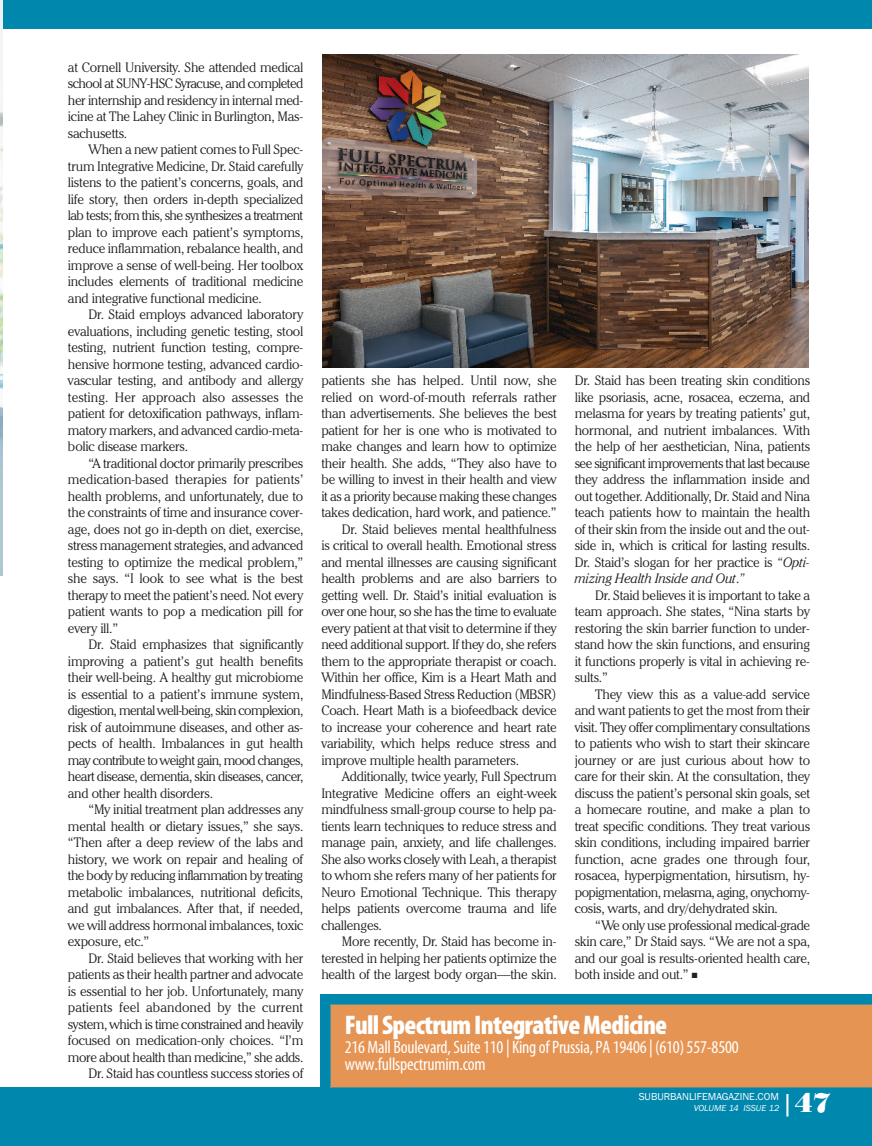
<style>
.page{position:relative;width:872px;height:1146px;background:#fff}
.page>*{position:absolute;margin:0;border:0;box-sizing:border-box;transform-origin:0 0}
.t1{font:900 condensed 27px "Myriad Pro";letter-spacing:-.025em;color:#fff}
.t2{font:27px "Bodoni Poster";color:#fff}
.t3{font:condensed 18px/16.5px "Myriad Pro";letter-spacing:-.01em;color:#fff}
.t4{font:300 13.5px/16.5px "Cheltenham IT Cby BT";letter-spacing:-.015em;color:#231f20;text-align:justify}
.t5{font:10.5px "Franklin Gothic";color:#fff}
.t6{font:italic 9px "Franklin Gothic";color:#fff}
.s1{font-style:italic}
.s2{font-family:"Franklin Gothic"}
</style>
<div class="page">
<div style="left:0;top:0;width:872px;height:28px;background:#0087ae"></div>
<img style="left:0;top:3px;width:2px;height:573px">
<div style="left:320px;top:994px;width:552px;height:11px;background:#0087ae"></div>
<div style="left:320px;top:995px;width:10px;height:93px;background:#0087ae"></div>
<div style="left:0;top:1087px;width:872px;height:59px;background:#0087ae"></div>
<div style="left:330px;top:1005px;width:542px;height:83px;background:#e59453"></div>
<img style="left:322px;top:54px;width:487px;height:313px">
<p class="t4" style="left:68px;top:60px;width:237px">at Cornell University. She attended medical school at SUNY-HSC Syracuse, and completed her internship and residency in internal med&shy;icine at The Lahey Clinic in Burlington, Mas&shy;sachusetts.</p>
<p class="t4" style="left:68px;top:143px;width:237px;text-indent:21px">When a new patient comes to Full Spec&shy;trum Integrative Medicine, Dr. Staid carefully listens to the patient’s concerns, goals, and life story, then orders in-depth specialized lab tests; from this, she synthesizes a treatment plan to improve each patient’s symptoms, reduce inflammation, rebalance health, and improve a sense of well-being. Her toolbox includes elements of traditional medicine and integrative functional medicine.</p>
<p class="t4" style="left:68px;top:308px;width:237px;text-indent:21px">Dr. Staid employs advanced laboratory evaluations, including genetic testing, stool testing, nutrient function testing, compre&shy;hensive hormone testing, advanced cardio&shy;vascular testing, and antibody and allergy testing. Her approach also assesses the patient for detoxification pathways, inflam&shy;matory markers, and advanced cardio-meta&shy;bolic disease markers.</p>
<p class="t4" style="left:68px;top:456px;width:237px;text-indent:21px">“A traditional doctor primarily prescribes medication-based therapies for patients’ health problems, and unfortunately, due to the constraints of time and insurance cover&shy;age, does not go in-depth on diet, exercise, stress management strategies, and advanced testing to optimize the medical problem,” she says. “I look to see what is the best therapy to meet the patient’s need. Not every patient wants to pop a medication pill for every ill.”</p>
<p class="t4" style="left:68px;top:638px;width:237px;text-indent:21px">Dr. Staid emphasizes that significantly improving a patient’s gut health benefits their well-being. A healthy gut microbiome is essential to a patient’s immune system, digestion, mental well-being, skin complexion, risk of autoimmune diseases, and other as&shy;pects of health. Imbalances in gut health may contribute to weight gain, mood changes, heart disease, dementia, skin diseases, cancer, and other health disorders.</p>
<p class="t4" style="left:68px;top:803px;width:237px;text-indent:21px">“My initial treatment plan addresses any mental health or dietary issues,” she says. “Then after a deep review of the labs and history, we work on repair and healing of the body by reducing inflammation by treating metabolic imbalances, nutritional deficits, and gut imbalances. After that, if needed, we will address hormonal imbalances, toxic exposure, etc.”</p>
<p class="t4" style="left:68px;top:951px;width:237px;text-align:right">Dr. Staid believes that working with her patients as their health partner and advocate is essential to her job. Unfortunately, many patients feel abandoned by the current system, which is time constrained and heavily focused on medication-only choices. “I’m more about health than medicine,” she adds.<br>Dr. Staid has countless success stories of</p>
<p class="t4" style="left:321px;top:374px;width:237px">patients she has helped. Until now, she</p>
<p class="t4" style="left:321px;top:390px;width:237px">relied on word-of-mouth referrals rather</p>
<p class="t4" style="left:321px;top:407px;width:237px">than advertisements. She believes the best</p>
<p class="t4" style="left:321px;top:423px;width:237px">patient for her is one who is motivated to</p>
<p class="t4" style="left:321px;top:440px;width:237px">make changes and learn how to optimize</p>
<p class="t4" style="left:321px;top:456px;width:237px">their health. She adds, “They also have to</p>
<p class="t4" style="left:321px;top:473px;width:237px">be willing to invest in their health and view</p>
<p class="t4" style="left:321px;top:489px;width:237px">it as a priority because making these changes</p>
<p class="t4" style="left:321px;top:506px;width:237px">takes dedication, hard work, and patience.”</p>
<p class="t4" style="left:342px;top:522px;width:216px">Dr. Staid believes mental healthfulness</p>
<p class="t4" style="left:321px;top:539px;width:237px">is critical to overall health. Emotional stress</p>
<p class="t4" style="left:321px;top:555px;width:237px">and mental illnesses are causing significant</p>
<p class="t4" style="left:321px;top:572px;width:237px">health problems and are also barriers to</p>
<p class="t4" style="left:321px;top:588px;width:237px">getting well. Dr. Staid’s initial evaluation is</p>
<p class="t4" style="left:321px;top:605px;width:237px">over one hour, so she has the time to evaluate</p>
<p class="t4" style="left:321px;top:621px;width:237px">every patient at that visit to determine if they</p>
<p class="t4" style="left:321px;top:638px;width:237px">need additional support. If they do, she refers</p>
<p class="t4" style="left:321px;top:654px;width:237px">them to the appropriate therapist or coach.</p>
<p class="t4" style="left:321px;top:671px;width:237px">Within her office, Kim is a Heart Math and</p>
<p class="t4" style="left:321px;top:687px;width:237px">Mindfulness-Based Stress Reduction (MBSR)</p>
<p class="t4" style="left:321px;top:704px;width:237px">Coach. Heart Math is a biofeedback device</p>
<p class="t4" style="left:321px;top:720px;width:237px">to increase your coherence and heart rate</p>
<p class="t4" style="left:321px;top:737px;width:237px">variability, which helps reduce stress and</p>
<p class="t4" style="left:321px;top:753px;width:199px">improve multiple health parameters.</p>
<p class="t4" style="left:342px;top:770px;width:216px">Additionally, twice yearly, Full Spectrum</p>
<p class="t4" style="left:321px;top:786px;width:237px">Integrative Medicine offers an eight-week</p>
<p class="t4" style="left:321px;top:803px;width:237px">mindfulness small-group course to help pa-</p>
<p class="t4" style="left:321px;top:819px;width:237px">tients learn techniques to reduce stress and</p>
<p class="t4" style="left:321px;top:836px;width:237px">manage pain, anxiety, and life challenges.</p>
<p class="t4" style="left:321px;top:852px;width:237px">She also works closely with Leah, a therapist</p>
<p class="t4" style="left:321px;top:869px;width:237px">to whom she refers many of her patients for</p>
<p class="t4" style="left:321px;top:885px;width:237px">Neuro Emotional Technique. This therapy</p>
<p class="t4" style="left:321px;top:902px;width:237px">helps patients overcome trauma and life</p>
<p class="t4" style="left:321px;top:918px;width:62px">challenges.</p>
<p class="t4" style="left:342px;top:935px;width:216px">More recently, Dr. Staid has become in-</p>
<p class="t4" style="left:321px;top:951px;width:237px">terested in helping her patients optimize the</p>
<p class="t4" style="left:321px;top:968px;width:237px">health of the largest body organ—the skin.</p>
<p class="t4" style="left:574px;top:374px;width:237px">Dr. Staid has been treating skin conditions like psoriasis, acne, rosacea, eczema, and melasma for years by treating patients’ gut, hormonal, and nutrient imbalances. With the help of her aesthetician, Nina, patients see significant improvements that last because they address the inflammation inside and out together. Additionally, Dr. Staid and Nina teach patients how to maintain the health of their skin from the inside out and the out&shy;side in, which is critical for lasting results.<br>Dr. Staid’s slogan for her practice is <span class="s1">“Opti&shy;mizing Health Inside and Out</span>.<span class="s1">”</span></p>
<p class="t4" style="left:574px;top:588px;width:237px;text-indent:21px">Dr. Staid believes it is important to take a team approach. She states, “Nina starts by restoring the skin barrier function to under&shy;stand how the skin functions, and ensuring it functions properly is vital in achieving re&shy;sults.”</p>
<p class="t4" style="left:574px;top:687px;width:237px;text-indent:21px">They view this as a value-add service and want patients to get the most from their visit. They offer complimentary consultations to patients who wish to start their skincare journey or are just curious about how to care for their skin. At the consultation, they discuss the patient’s personal skin goals, set a homecare routine, and make a plan to treat specific conditions. They treat various skin conditions, including impaired barrier function, acne grades one through four, rosacea, hyperpigmentation, hirsutism, hy&shy;popigmentation, melasma, aging, onychomy&shy;cosis, warts, and dry/dehydrated skin.</p>
<p class="t4" style="left:574px;top:918px;width:237px;text-indent:21px">“We only use professional medical-grade skin care,” Dr Staid says. “We are not a spa, and our goal is results-oriented health care, both inside and out.” ■</p>
<h1 class="t1" style="left:345px;top:1015px;width:324px">Full Spectrum Integrative Medicine</h1>
<h2 class="t3" style="left:345px;top:1040px;width:395px">216 Mall Boulevard, Suite 110 | King of Prussia, PA 19406 | (610) 557-8500 www.fullspectrumim.com</h2>
<h1 class="t2" style="left:780px;top:1086px;width:51px"><span class="s2">|</span>47</h1>
<p class="t5" style="left:638px;top:1091px;width:142px">SUBURBANLIFEMAGAZINE.COM</p>
<p class="t6" style="left:693px;top:1102px;width:87px">VOLUME 14 ISSUE 12</p>
</div>
